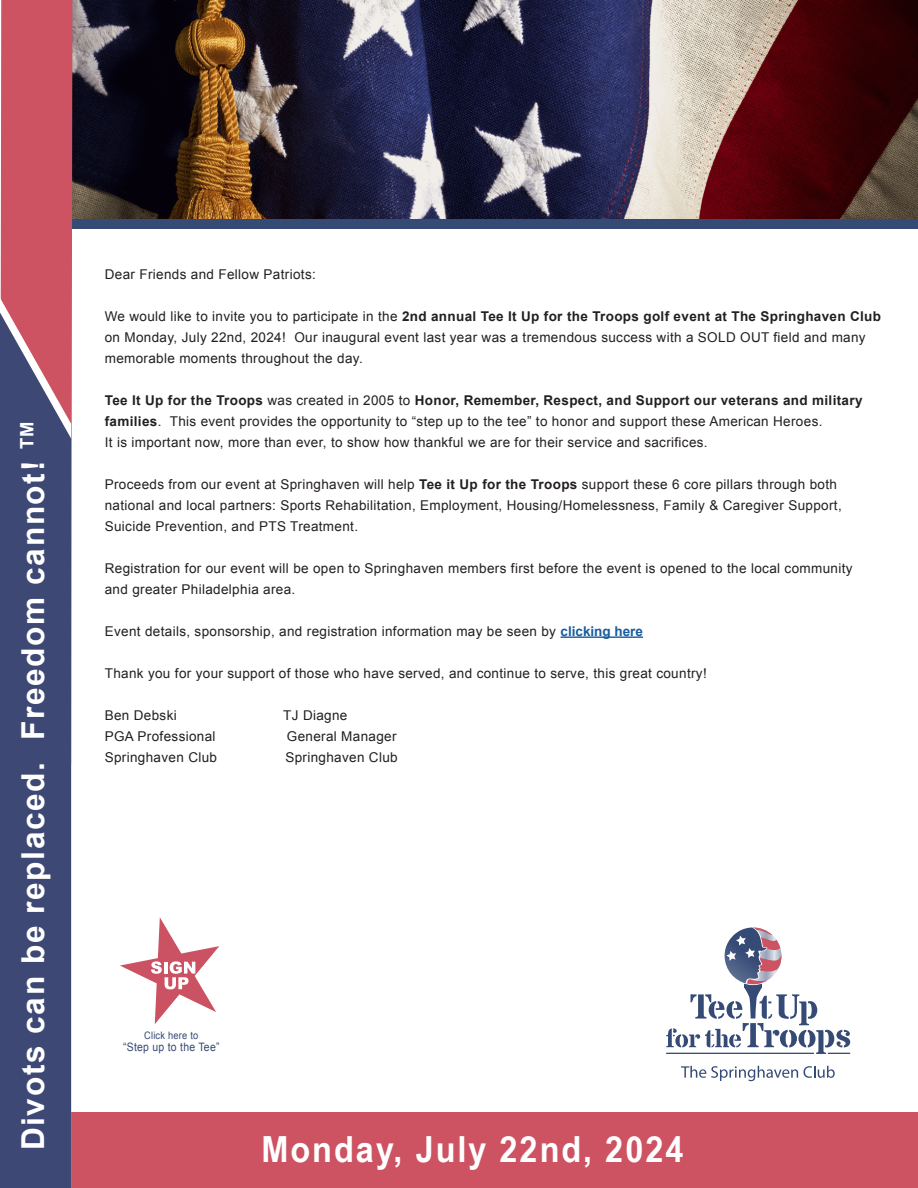
<style>
.page{position:relative;width:918px;height:1188px;background:#fff}
.page>*{position:absolute;margin:0;border:0;box-sizing:border-box;transform-origin:0 0}
.t1{font:700 36px "Arial Narrow";letter-spacing:.05em;color:#fff;scale:1.1 1}
.t2{font:700 31.65px "Arial";letter-spacing:.05em;color:#fff}
.t3{font:13.5px/21px "Arial";letter-spacing:.025em;color:#231f20}
.t4{font:700 13.5px "Arial";letter-spacing:.025em;color:#231f20}
.t5{font:11.55px "Arial";letter-spacing:.025em;color:#354a75;scale:.9 1}
.t6{font:10.35px "Arial";letter-spacing:.025em;color:#354a75;scale:.9 1}
.s1{font-weight:700}
.s2{font-weight:400}
.s3{font-weight:700;color:#175d9e}
</style>
<div class="page">
<div style="left:71px;top:0;width:847px;height:229px;background:#354a75"></div>
<hr style="left:561px;top:636px;width:82px;height:2px;background:#175d9e">
<div style="left:0;top:1112px;width:918px;height:76px;background:#cd5262"></div>
<img style="left:72px;top:0;width:846px;height:218px">
<div style="left:0;top:0;width:72px;height:764px;background:#cd5262"></div>
<svg style="left:0;top:313px;width:71px;height:875px;background:#484c75"></svg>
<svg style="left:666px;top:927px;width:184px;height:127px"></svg>
<svg style="left:681px;top:1066px;width:154px;height:15px"></svg>
<svg style="left:120px;top:917px;width:99px;height:107px"></svg>
<p class="t2" style="left:12px;top:1150px;width:730px;rotate:-90deg">Divots can be replaced. Freedom cannot! <sup>TM</sup></p>
<p class="t3" style="left:105px;top:264px;width:213px">Dear Friends and Fellow Patriots:</p>
<p class="t3" style="left:105px;top:306px;width:778px">We would like to invite you to participate in the <span class="s1">2nd annual Tee It Up for the Troops golf event at The Springhaven Club </span>on Monday, July 22nd, 2024! Our inaugural event last year was a tremendous success with a SOLD OUT field and many memorable moments throughout the day.</p>
<p class="t4" style="left:105px;top:391px;width:759px">Tee It Up for the Troops <span class="s2">was created in 2005 to</span> Honor, Remember, Respect, and Support our veterans and military</p>
<p class="t3" style="left:105px;top:411px;width:719px"><span class="s1">families</span>. This event provides the opportunity to “step up to the tee” to honor and support these American Heroes.</p>
<p class="t3" style="left:105px;top:432px;width:604px">It is important now, more than ever, to show how thankful we are for their service and sacrifices.</p>
<p class="t3" style="left:105px;top:474px;width:734px">Proceeds from our event at Springhaven will help <span class="s1">Tee it Up for the Troops</span> support these 6 core pillars through both</p>
<p class="t3" style="left:105px;top:495px;width:739px">national and local partners: Sports Rehabilitation, Employment, Housing/Homelessness, Family &amp; Caregiver Support,</p>
<p class="t3" style="left:105px;top:516px;width:255px">Suicide Prevention, and PTS Treatment.</p>
<p class="t3" style="left:105px;top:558px;width:749px">Registration for our event will be open to Springhaven members first before the event is opened to the local community</p>
<p class="t3" style="left:105px;top:579px;width:192px">and greater Philadelphia area.</p>
<p class="t3" style="left:105px;top:621px;width:540px">Event details, sponsorship, and registration information may be seen by <span class="s3">clicking here</span></p>
<p class="t3" style="left:105px;top:663px;width:604px">Thank you for your support of those who have served, and continue to serve, this great country!</p>
<p class="t3" style="left:105px;top:705px;width:74px">Ben Debski</p>
<p class="t3" style="left:283px;top:705px;width:66px">TJ Diagne</p>
<p class="t3" style="left:105px;top:726px;width:112px">PGA Professional</p>
<p class="t3" style="left:287px;top:726px;width:111px">General Manager</p>
<p class="t3" style="left:105px;top:747px;width:114px">Springhaven Club</p>
<p class="t3" style="left:285px;top:747px;width:114px">Springhaven Club</p>
<p class="t6" style="left:144px;top:1029px;width:62px">Click here to</p>
<p class="t5" style="left:123px;top:1039px;width:109px">“Step up to the Tee”</p>
<p class="t1" style="left:261px;top:1122px;width:385px">Monday, July 22nd, 2024</p>
</div>
